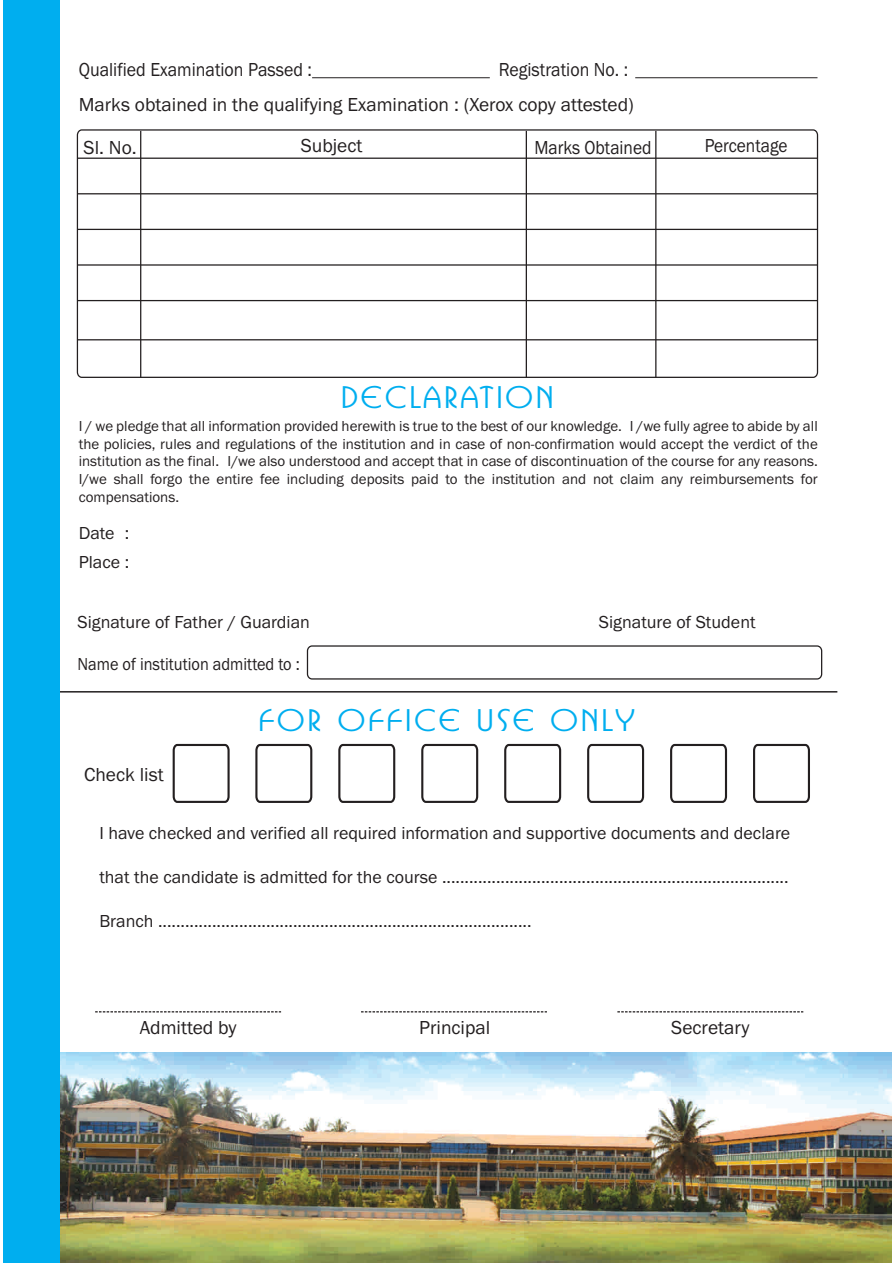
<style>
.page{position:relative;width:893px;height:1263px;background:#fff}
.page>*{position:absolute;margin:0;border:0;box-sizing:border-box;transform-origin:0 0}
.t1{font:500 29.1px "Busorama IT Cby BT";letter-spacing:.08em;color:#00aeef;scale:1.15 1}
.t2{font:19.5px/34.2px "Franklin Gothic";color:#231f20;scale:.92 1}
.t3{font:19.5px "Franklin Gothic";color:#231f20}
.t4{font:19.5px "Franklin Gothic";color:#231f20;scale:.89 1}
.t5{font:18px/28.7px "Franklin Gothic";color:#231f20}
.t6{font:18px "Franklin Gothic";color:#231f20;scale:.91 1}
.t7{font:15px/17.7px "Franklin Gothic";color:#231f20;text-align:justify}
</style>
<div class="page">
<img style="left:59px;top:1053px;width:833px;height:210px">
<hr style="left:56px;top:691px;width:781px;height:1px;background:#231f20">
<div style="left:307px;top:645px;width:515px;height:35px;border:1px solid #231f20;border-radius:5px"></div>
<svg style="left:95px;top:1011px;width:186px;height:1px"></svg>
<svg style="left:617px;top:1011px;width:186px;height:1px"></svg>
<hr style="left:312px;top:77px;width:178px;height:1px;background:#231f20">
<svg style="left:76px;top:129px;width:743px;height:249px"></svg>
<hr style="left:77px;top:158px;width:741px;height:1px;background:#231f20">
<hr style="left:140px;top:131px;width:1px;height:247px;background:#231f20">
<hr style="left:526px;top:131px;width:1px;height:247px;background:#231f20">
<hr style="left:655px;top:131px;width:1px;height:247px;background:#231f20">
<svg style="left:361px;top:1011px;width:186px;height:1px"></svg>
<svg style="left:172px;top:743px;width:58px;height:60px"></svg>
<svg style="left:255px;top:743px;width:58px;height:60px"></svg>
<svg style="left:338px;top:743px;width:58px;height:60px"></svg>
<svg style="left:421px;top:743px;width:58px;height:60px"></svg>
<svg style="left:504px;top:743px;width:58px;height:60px"></svg>
<svg style="left:587px;top:743px;width:58px;height:60px"></svg>
<svg style="left:670px;top:743px;width:58px;height:60px"></svg>
<svg style="left:753px;top:743px;width:57px;height:60px"></svg>
<hr style="left:77px;top:193px;width:741px;height:1px;background:#231f20">
<hr style="left:77px;top:229px;width:741px;height:1px;background:#231f20">
<hr style="left:77px;top:264px;width:741px;height:2px;background:#231f20">
<hr style="left:77px;top:300px;width:741px;height:1px;background:#231f20">
<hr style="left:77px;top:339px;width:741px;height:1px;background:#231f20">
<hr style="left:635px;top:77px;width:182px;height:1px;background:#231f20">
<div style="left:3px;top:0;width:56px;height:1263px;background:#00aeef"></div>
<h2 class="t2" style="left:79px;top:54px;width:605px">Qualified Examination Passed :<br>Marks obtained in the qualifying Examination : (Xerox copy attested)</h2>
<h2 class="t3" style="left:84px;top:140px;width:55px">Sl. No.</h2>
<h2 class="t3" style="left:301px;top:139px;width:63px">Subject</h2>
<h2 class="t4" style="left:534px;top:140px;width:133px">Marks Obtained</h2>
<h2 class="t4" style="left:705px;top:138px;width:95px">Percentage</h2>
<h2 class="t2" style="left:499px;top:54px;width:142px">Registration No. :</h2>
<h1 class="t1" style="left:341px;top:386px;width:186px">DECLARATION</h1>
<p class="t7" style="left:79px;top:418px;width:741px">I / we pledge that all information provided herewith is true to the best of our knowledge. I /we fully agree to abide by all the policies, rules and regulations of the institution and in case of non-confirmation would accept the verdict of the institution as the final. I/we also understood and accept that in case of discontinuation of the course for any reasons.<br>I/we shall forgo the entire fee including deposits paid to the institution and not claim any reimbursements for compensations.</p>
<p class="t5" style="left:79px;top:520px;width:52px">Date :<br>Place :</p>
<p class="t5" style="left:77px;top:609px;width:234px">Signature of Father / Guardian</p>
<p class="t5" style="left:599px;top:609px;width:158px">Signature of Student</p>
<p class="t6" style="left:77px;top:658px;width:246px">Name of institution admitted to :</p>
<h1 class="t1" style="left:259px;top:709px;width:328px">FOR OFFICE USE ONLY</h1>
<h2 class="t3" style="left:84px;top:768px;width:81px">Check list</h2>
<p class="t5" style="left:99px;top:820px;width:692px">I have checked and verified all required information and supportive documents and declare</p>
<p class="t5" style="left:99px;top:864px;width:691px">that the candidate is admitted for the course .............................................................................</p>
<p class="t5" style="left:99px;top:908px;width:434px">Branch ...................................................................................</p>
<h2 class="t3" style="left:140px;top:1020px;width:98px">Admitted by</h2>
<h2 class="t3" style="left:419px;top:1020px;width:73px">Principal</h2>
<h2 class="t3" style="left:671px;top:1020px;width:80px">Secretary</h2>
</div>
